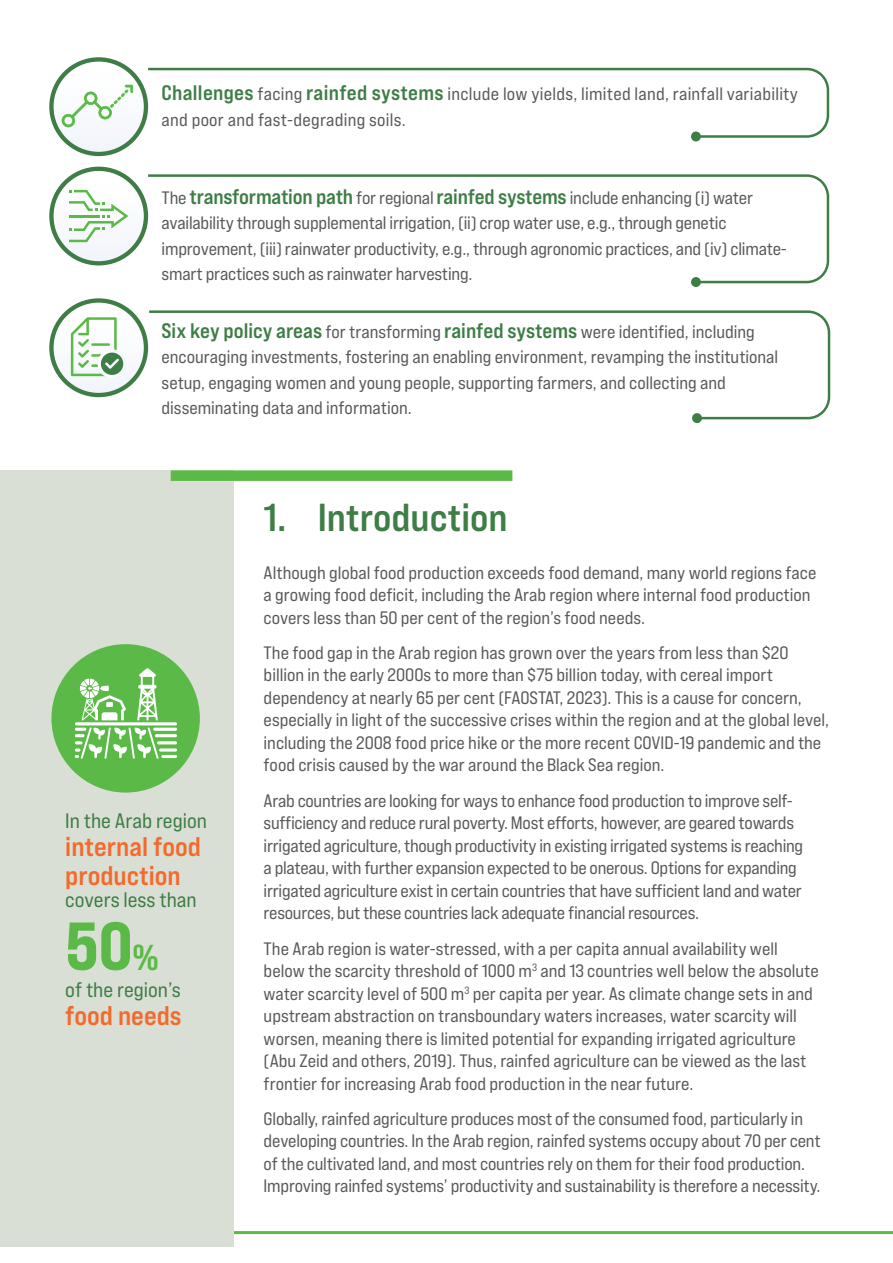
<style>
.page{position:relative;width:893px;height:1263px;background:#fff}
.page>*{position:absolute;margin:0;border:0;box-sizing:border-box;transform-origin:0 0}
.t1{font:67.5px "Bebas Neue Pro Exp Eb";color:#5bba47}
.t2{font:39px "Bebas Neue Pro Exp Bd";color:#3e7d45}
.t3{font:27px/28.5px "Bebas Neue Pro Exp Bd";color:#f36a2c}
.t4{font:21px "Bebas Neue Pro Exp Rg";color:#3e7d45}
.t5{font:18px/22.5px "Bebas Neue Pro Exp Rg";color:#58595b}
.s1{font-family:"Bebas Neue Pro Exp Bd";font-size:21px;color:#3e7d45}
.s2{font-size:36px}
</style>
<div class="page">
<hr style="left:93px;top:1231px;width:800px;height:3px;background:#5bba47">
<div style="left:0;top:470px;width:234px;height:777px;background:#d9dfd4"></div>
<div style="left:171px;top:470px;width:341px;height:11px;background:#5bba47"></div>
<div style="left:51px;top:644px;width:149px;height:148px;background:#5bba47;border-radius:50%"></div>
<svg style="left:75px;top:668px;width:102px;height:91px"></svg>
<svg style="left:148px;top:68px;width:681px;height:70px"></svg>
<div style="left:691px;top:131px;width:10px;height:10px;background:#3e7d45;border-radius:50%"></div>
<svg style="left:148px;top:174px;width:681px;height:109px"></svg>
<div style="left:691px;top:277px;width:10px;height:10px;background:#3e7d45;border-radius:50%"></div>
<svg style="left:149px;top:310px;width:681px;height:109px"></svg>
<div style="left:692px;top:413px;width:10px;height:10px;background:#3e7d45;border-radius:50%"></div>
<svg style="left:49px;top:57px;width:99px;height:99px"></svg>
<svg style="left:53px;top:61px;width:92px;height:92px"></svg>
<div style="left:49px;top:167px;width:99px;height:98px;background:#3e7d45;border-radius:50%"></div>
<svg style="left:53px;top:170px;width:92px;height:92px"></svg>
<svg style="left:49px;top:298px;width:99px;height:99px"></svg>
<svg style="left:53px;top:302px;width:92px;height:92px"></svg>
<p class="t5" style="left:162px;top:81px;width:638px;line-height:25.5px"><span class="s1">Challenges</span> facing <span class="s1">rainfed systems</span> include low yields, limited land, rainfall variability and poor and fast-degrading soils.</p>
<p class="t5" style="left:162px;top:184px;width:627px;line-height:25.5px">The <span class="s1">transformation path</span> for regional <span class="s1">rainfed systems</span> include enhancing (i) water availability through supplemental irrigation, (ii) crop water use, e.g., through genetic improvement, (iii) rainwater productivity, e.g., through agronomic practices, and (iv) climate&shy;smart practices such as rainwater harvesting.</p>
<p class="t5" style="left:162px;top:318px;width:618px;line-height:25.5px"><span class="s1">Six key policy areas</span> for transforming <span class="s1">rainfed systems</span> were identified, including encouraging investments, fostering an enabling environment, revamping the institutional setup, engaging women and young people, supporting farmers, and collecting and disseminating data and information.</p>
<p class="t4" style="left:65px;top:808px;width:143px">In the Arab region</p>
<h3 class="t3" style="left:65px;top:832px;width:137px">internal food production</h3>
<p class="t4" style="left:65px;top:887px;width:133px">covers less than</p>
<h1 class="t1" style="left:65px;top:904px;width:95px">50<span class="s2">%</span></h1>
<p class="t4" style="left:65px;top:976px;width:117px">of the region’s</p>
<h3 class="t3" style="left:65px;top:1001px;width:118px">food needs</h3>
<h2 class="t2" style="left:264px;top:493px;width:245px">1. Introduction</h2>
<p class="t5" style="left:264px;top:561px;width:554px">Although global food production exceeds food demand, many world regions face a growing food deficit, including the Arab region where internal food production covers less than 50 per cent of the region’s food needs.</p>
<p class="t5" style="left:264px;top:641px;width:567px">The food gap in the Arab region has grown over the years from less than $20 billion in the early 2000s to more than $75 billion today, with cereal import dependency at nearly 65 per cent (FAOSTAT, 2023). This is a cause for concern, especially in light of the successive crises within the region and at the global level, including the 2008 food price hike or the more recent COVID-19 pandemic and the food crisis caused by the war around the Black Sea region.</p>
<p class="t5" style="left:264px;top:789px;width:541px">Arab countries are looking for ways to enhance food production to improve self&shy;sufficiency and reduce rural poverty. Most efforts, however, are geared towards irrigated agriculture, though productivity in existing irrigated systems is reaching a plateau, with further expansion expected to be onerous. Options for expanding irrigated agriculture exist in certain countries that have sufficient land and water resources, but these countries lack adequate financial resources.</p>
<p class="t5" style="left:264px;top:937px;width:557px">The Arab region is water-stressed, with a per capita annual availability well below the scarcity threshold of 1000 m<sup>3</sup> and 13 countries well below the absolute water scarcity level of 500 m<sup>3</sup> per capita per year. As climate change sets in and upstream abstraction on transboundary waters increases, water scarcity will worsen, meaning there is limited potential for expanding irrigated agriculture (Abu Zeid and others, 2019). Thus, rainfed agriculture can be viewed as the last frontier for increasing Arab food production in the near future.</p>
<p class="t5" style="left:264px;top:1107px;width:559px">Globally, rainfed agriculture produces most of the consumed food, particularly in developing countries. In the Arab region, rainfed systems occupy about 70 per cent of the cultivated land, and most countries rely on them for their food production.<br>Improving rainfed systems’ productivity and sustainability is therefore a necessity.</p>
</div>
